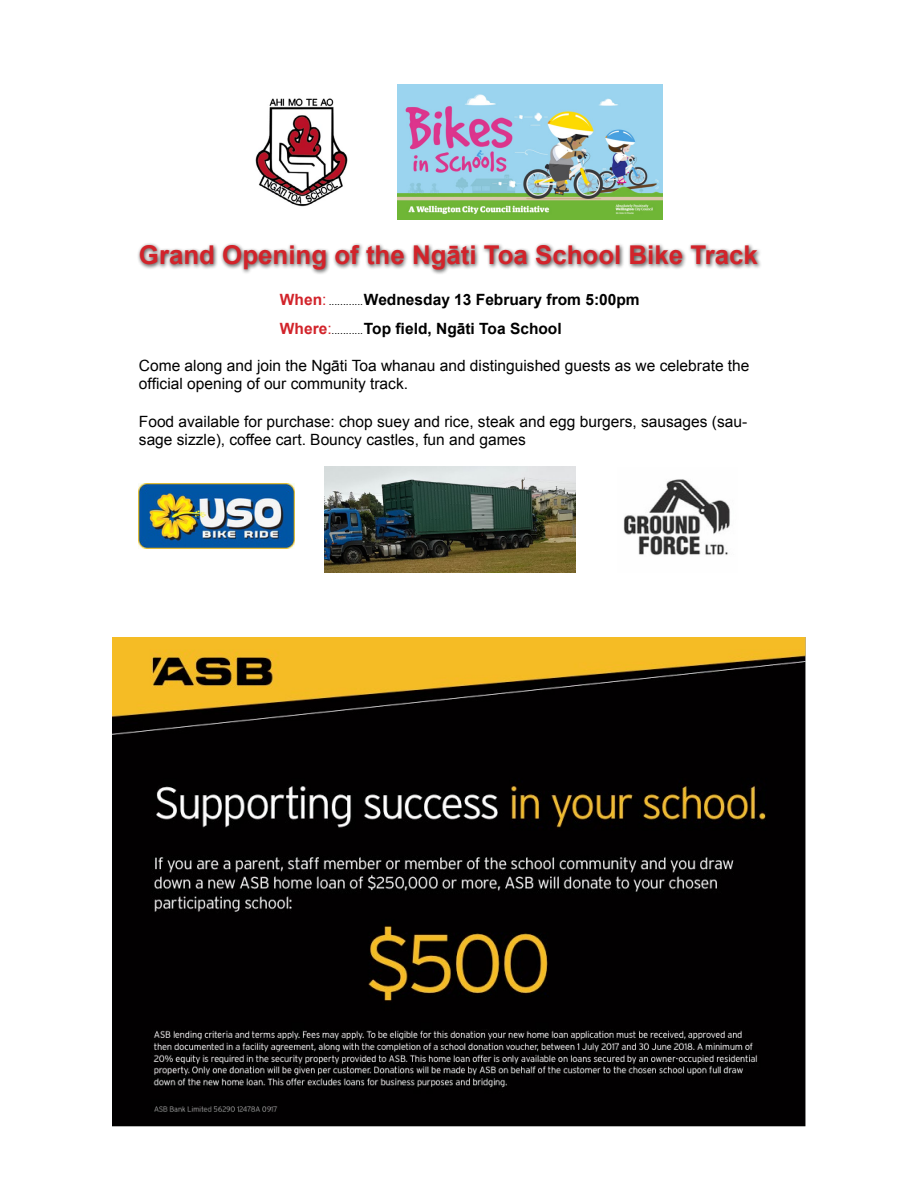
<style>
.page{position:relative;width:918px;height:1188px;background:#fff}
.page>*{position:absolute;margin:0;border:0;box-sizing:border-box;transform-origin:0 0}
.t1{font:700 25.8px "Arial";color:#d2232a}
.t2{font:15.45px/18.6px "Arial";color:#000}
.t3{font:700 15.45px/29px "Arial";color:#000}
.s1{color:#d2232a}
.s2{font-weight:400;color:#d2232a}
.s3{font-weight:400;font-size:10.35px}
</style>
<div class="page">
<img style="left:112px;top:638px;width:694px;height:489px">
<div style="left:136px;top:242px;width:627px;height:33px;background:#000;opacity:.75"></div>
<img style="left:255px;top:98px;width:93px;height:109px">
<img style="left:397px;top:85px;width:266px;height:135px">
<img style="left:325px;top:467px;width:251px;height:106px">
<img style="left:139px;top:483px;width:155px;height:66px">
<img style="left:623px;top:479px;width:107px;height:76px">
<h1 class="t1" style="left:139px;top:238px;width:621px">Grand Opening of the Ngāti Toa School Bike Track</h1>
<p class="t3" style="left:280px;top:285px;width:361px"><span class="s1">When</span><span class="s2">:</span> <span class="s3">............</span>Wednesday 13 February from 5:00pm<br><span class="s1">Where</span><span class="s2">:</span><span class="s3">...........</span>Top field, Ngāti Toa School</p>
<p class="t2" style="left:139px;top:356px;width:612px">Come along and join the Ngāti Toa whanau and distinguished guests as we celebrate the official opening of our community track.</p>
<p class="t2" style="left:139px;top:412px;width:610px">Food available for purchase: chop suey and rice, steak and egg burgers, sausages (sau&shy;sage sizzle), coffee cart. Bouncy castles, fun and games</p>
</div>
